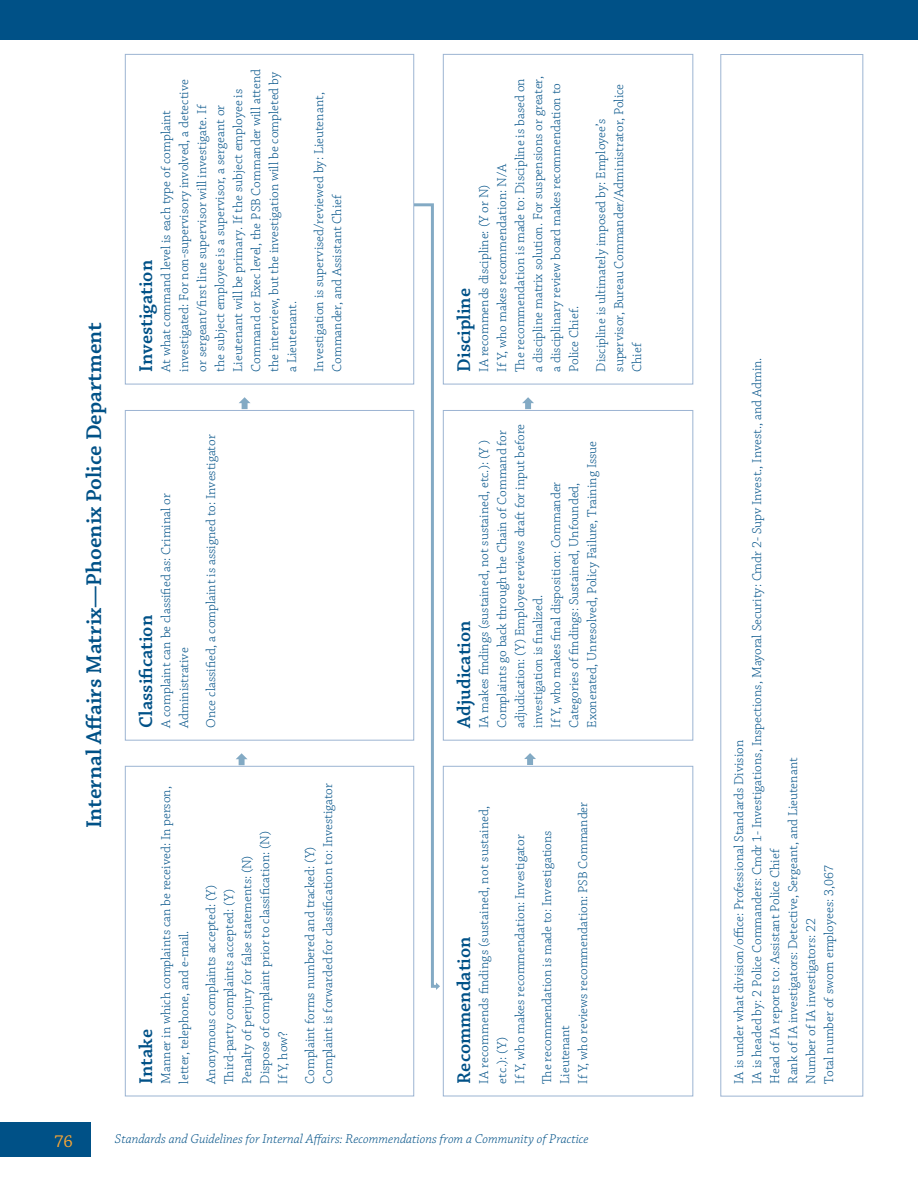
<style>
.page{position:relative;width:918px;height:1188px;background:#fff}
.page>*{position:absolute;margin:0;border:0;box-sizing:border-box;transform-origin:0 0}
.L2_Headings{font:600 22.5px "Chaparral Pro";color:#005187}
.L3_Heading{font:600 19.5px "Chaparral Pro";color:#005187}
.L1_Body_Copy{font:600 19.5px "Chaparral Pro";color:#005187}
.t1{font:18px "Chaparral Pro";color:#faa634}
.L1_Body_Copy-2{font:300 13.5px/18px "Chaparral Pro";color:#005187}
.t2{font:italic 300 13.5px "Chaparral Pro";color:#005187}
</style>
<div class="page">
<div style="left:0;top:0;width:918px;height:40px;background:#005187"></div>
<div style="left:0;top:1122px;width:91px;height:35px;background:#005187"></div>
<div style="left:125px;top:410px;width:289px;height:331px;border:1px solid #9cb4d2"></div>
<div style="left:443px;top:410px;width:250px;height:331px;border:1px solid #9cb4d2"></div>
<div style="left:125px;top:54px;width:289px;height:330px;border:1px solid #9cb4d2"></div>
<div style="left:443px;top:54px;width:250px;height:330px;border:1px solid #9cb4d2"></div>
<div style="left:125px;top:766px;width:289px;height:330px;border:1px solid #9cb4d2"></div>
<div style="left:720px;top:54px;width:143px;height:1043px;border:1px solid #9cb4d2"></div>
<div style="left:443px;top:766px;width:250px;height:330px;border:1px solid #9cb4d2"></div>
<svg style="left:236px;top:753px;width:12px;height:12px"></svg>
<svg style="left:524px;top:753px;width:12px;height:12px"></svg>
<svg style="left:522px;top:397px;width:12px;height:12px"></svg>
<svg style="left:239px;top:397px;width:11px;height:12px"></svg>
<svg style="left:413px;top:202px;width:27px;height:788px"></svg>
<p class="L2_Headings" style="left:81px;top:828px;width:508px;rotate:-90deg">Internal Affairs Matrix—Phoenix Police Department</p>
<p class="L1_Body_Copy-2" style="left:157px;top:372px;width:304px;rotate:-90deg">At what command level is each type of complaint investigated: For non-supervisory involved, a detective or sergeant/first line supervisor will investigate. If<br>the subject employee is a supervisor, a sergeant or Lieutenant will be primary. If the subject employee is Command or Exec level, the PSB Commander will attend the interview, but the investigation will be completed by a Lieutenant.</p>
<p class="L1_Body_Copy" style="left:135px;top:372px;width:113px;rotate:-90deg">Investigation</p>
<p class="L1_Body_Copy-2" style="left:310px;top:372px;width:281px;rotate:-90deg">Investigation is supervised/reviewed by: Lieutenant,<br>Commander, and Assistant Chief</p>
<p class="L3_Heading" style="left:135px;top:728px;width:114px;rotate:-90deg">Classification</p>
<p class="L1_Body_Copy-2" style="left:157px;top:728px;width:236px;rotate:-90deg">A complaint can be classified as: Criminal or<br>Administrative</p>
<p class="L1_Body_Copy-2" style="left:202px;top:728px;width:295px;rotate:-90deg">Once classified, a complaint is assigned to: Investigator</p>
<p class="L3_Heading" style="left:135px;top:1084px;width:56px;rotate:-90deg">Intake</p>
<p class="L1_Body_Copy-2" style="left:157px;top:1084px;width:299px;rotate:-90deg">Manner in which complaints can be received: In person, letter, telephone, and e-mail.</p>
<p class="L1_Body_Copy-2" style="left:256px;top:1084px;width:254px;rotate:-90deg">Dispose of complaint prior to classification: (N)</p>
<p class="L1_Body_Copy-2" style="left:238px;top:1084px;width:230px;rotate:-90deg">Penalty of perjury for false statements: (N)</p>
<p class="L1_Body_Copy-2" style="left:202px;top:1084px;width:200px;rotate:-90deg">Anonymous complaints accepted: (Y)</p>
<p class="L1_Body_Copy-2" style="left:220px;top:1084px;width:196px;rotate:-90deg">Third-party complaints accepted: (Y)</p>
<p class="L1_Body_Copy-2" style="left:274px;top:1084px;width:54px;rotate:-90deg">If Y, how?</p>
<p class="L1_Body_Copy-2" style="left:319px;top:1084px;width:302px;rotate:-90deg">Complaint is forwarded for classification to: Investigator</p>
<p class="L1_Body_Copy-2" style="left:301px;top:1084px;width:239px;rotate:-90deg">Complaint forms numbered and tracked: (Y)</p>
<p class="L1_Body_Copy-2" style="left:511px;top:372px;width:297px;rotate:-90deg">The recommendation is made to: Discipline is based on a discipline matrix solution. For suspensions or greater, a disciplinary review board makes recommendation to Police Chief.</p>
<p class="L1_Body_Copy-2" style="left:592px;top:372px;width:289px;rotate:-90deg">Discipline is ultimately imposed by: Employee’s supervisor, Bureau Commander/Administrator, Police<br>Chief</p>
<p class="L1_Body_Copy-2" style="left:493px;top:372px;width:209px;rotate:-90deg">If Y, who makes recommendation: N/A</p>
<p class="L1_Body_Copy-2" style="left:475px;top:372px;width:189px;rotate:-90deg">IA recommends discipline: (Y or N)</p>
<p class="L1_Body_Copy" style="left:453px;top:372px;width:85px;rotate:-90deg">Discipline</p>
<p class="L1_Body_Copy-2" style="left:493px;top:728px;width:305px;rotate:-90deg">Complaints go back through the Chain of Command for adjudication: (Y) Employee reviews draft for input before investigation is finalized.</p>
<p class="L1_Body_Copy-2" style="left:475px;top:728px;width:289px;rotate:-90deg">IA makes findings (sustained, not sustained, etc.): (Y )</p>
<p class="L1_Body_Copy-2" style="left:565px;top:728px;width:288px;rotate:-90deg">Categories of findings: Sustained, Unfounded,<br>Exonerated, Unresolved, Policy Failure, Training Issue</p>
<p class="L1_Body_Copy-2" style="left:547px;top:728px;width:248px;rotate:-90deg">If Y, who makes final disposition: Commander</p>
<p class="L3_Heading" style="left:453px;top:728px;width:109px;rotate:-90deg">Adjudication</p>
<p class="L3_Heading" style="left:453px;top:1084px;width:149px;rotate:-90deg">Recommendation</p>
<p class="L1_Body_Copy-2" style="left:475px;top:1084px;width:279px;rotate:-90deg">IA recommends findings (sustained, not sustained, etc.): (Y)</p>
<p class="L1_Body_Copy-2" style="left:511px;top:1084px;width:250px;rotate:-90deg">If Y, who makes recommendation: Investigator</p>
<p class="L1_Body_Copy-2" style="left:538px;top:1084px;width:255px;rotate:-90deg">The recommendation is made to: Investigations<br>Lieutenant</p>
<p class="L1_Body_Copy-2" style="left:574px;top:1084px;width:283px;rotate:-90deg">If Y, who reviews recommendation: PSB Commander</p>
<h3 class="t1" style="left:54px;top:1132px;width:20px">76</h3>
<p class="t2" style="left:115px;top:1131px;width:475px">Standards and Guidelines for Internal Affairs: Recommendations from a Community of Practice</p>
<p class="L1_Body_Copy-2" style="left:749px;top:1084px;width:728px;rotate:-90deg">IA is headed by: 2 Police Commanders: Cmdr 1- Investigations, Inspections, Mayoral Security: Cmdr 2- Supv Invest., Invest., and Admin.</p>
<p class="L1_Body_Copy-2" style="left:731px;top:1084px;width:345px;rotate:-90deg">IA is under what division/office: Professional Standards Division</p>
<p class="L1_Body_Copy-2" style="left:785px;top:1084px;width:328px;rotate:-90deg">Rank of IA investigators: Detective, Sergeant, and Lieutenant</p>
<p class="L1_Body_Copy-2" style="left:767px;top:1084px;width:237px;rotate:-90deg">Head of IA reports to: Assistant Police Chief</p>
<p class="L1_Body_Copy-2" style="left:821px;top:1084px;width:220px;rotate:-90deg">Total number of sworn employees: 3,067</p>
<p class="L1_Body_Copy-2" style="left:803px;top:1084px;width:167px;rotate:-90deg">Number of IA investigators: 22</p>
</div>
